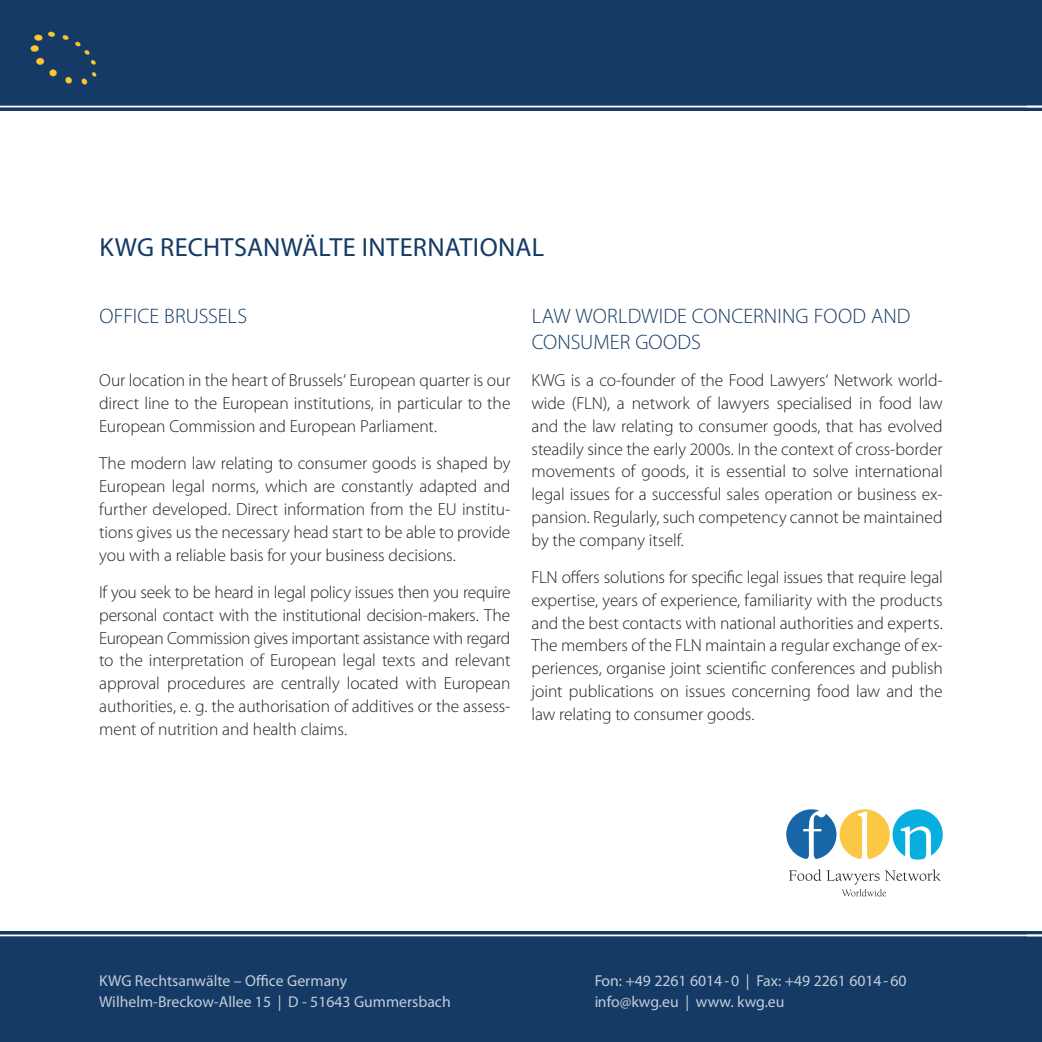
<style>
.page{position:relative;width:1042px;height:1042px;background:#fff}
.page>*{position:absolute;margin:0;border:0;box-sizing:border-box;transform-origin:0 0}
.t1{font:26.25px "Myriad Pro";letter-spacing:.01em;color:#143a65}
.t2{font:300 21px/25.2px "Myriad Pro";letter-spacing:.005em;color:#143a65}
.t3{font:300 17.5px/22.8px "Myriad Pro";letter-spacing:-.005em;color:#231f20;text-align:justify}
.t4{font:15.75px/21px "Myriad Pro";color:#fff}
</style>
<div class="page">
<div style="left:0;top:0;width:1042px;height:110px;background:#143a65"></div>
<div style="left:0;top:931px;width:1042px;height:111px;background:#143a65"></div>
<hr style="left:0;top:106px;width:1042px;height:1px;background:#fff">
<hr style="left:0;top:934px;width:1042px;height:2px;background:#fff">
<svg style="left:1027px;top:934px;width:15px;height:1px"></svg>
<img style="left:30px;top:31px;width:67px;height:54px">
<svg style="left:786px;top:809px;width:157px;height:50px"></svg>
<svg style="left:789px;top:869px;width:151px;height:27px"></svg>
<h1 class="t1" style="left:99px;top:233px;width:446px">KWG RECHTSANWÄLTE INTERNATIONAL</h1>
<p class="t2" style="left:99px;top:304px;width:149px">OFFICE BRUSSELS</p>
<p class="t3" style="left:99px;top:369px;width:413px">Our location in the heart of Brussels‘ European quarter is our direct line to the European institutions, in particular to the European Commission and European Parliament.</p>
<p class="t3" style="left:99px;top:452px;width:413px">The modern law relating to consumer goods is shaped by European legal norms, which are constantly adapted and further developed. Direct information from the EU institu&shy;tions gives us the necessary head start to be able to provide you with a reliable basis for your business decisions.</p>
<p class="t3" style="left:99px;top:581px;width:413px">If you seek to be heard in legal policy issues then you require personal contact with the institutional decision-makers. The European Commission gives important assistance with regard to the interpretation of European legal texts and relevant approval procedures are centrally located with European authorities, e. g. the authorisation of additives or the assess&shy;ment of nutrition and health claims.</p>
<p class="t2" style="left:532px;top:304px;width:380px">LAW WORLDWIDE CONCERNING FOOD AND<br>CONSUMER GOODS</p>
<p class="t3" style="left:531px;top:369px;width:413px">KWG is a co-founder of the Food Lawyers‘ Network world&shy;wide (FLN), a network of lawyers specialised in food law and the law relating to consumer goods, that has evolved steadily since the early 2000s. In the context of cross-border movements of goods, it is essential to solve international legal issues for a successful sales operation or business ex&shy;pansion. Regularly, such competency cannot be maintained by the company itself.</p>
<p class="t3" style="left:531px;top:566px;width:413px">FLN offers solutions for specific legal issues that require legal expertise, years of experience, familiarity with the products and the best contacts with national authorities and experts.<br>The members of the FLN maintain a regular exchange of ex&shy;periences, organise joint scientific conferences and publish joint publications on issues concerning food law and the law relating to consumer goods.</p>
<p class="t4" style="left:99px;top:971px;width:353px">KWG Rechtsanwälte – Office Germany<br>Wilhelm-Breckow-Allee 15 | D - 51643 Gummersbach</p>
<p class="t4" style="left:594px;top:971px;width:314px">Fon: +49 2261 6014-0 | Fax: +49 2261 6014-60 info@kwg.eu | www. kwg.eu</p>
</div>
